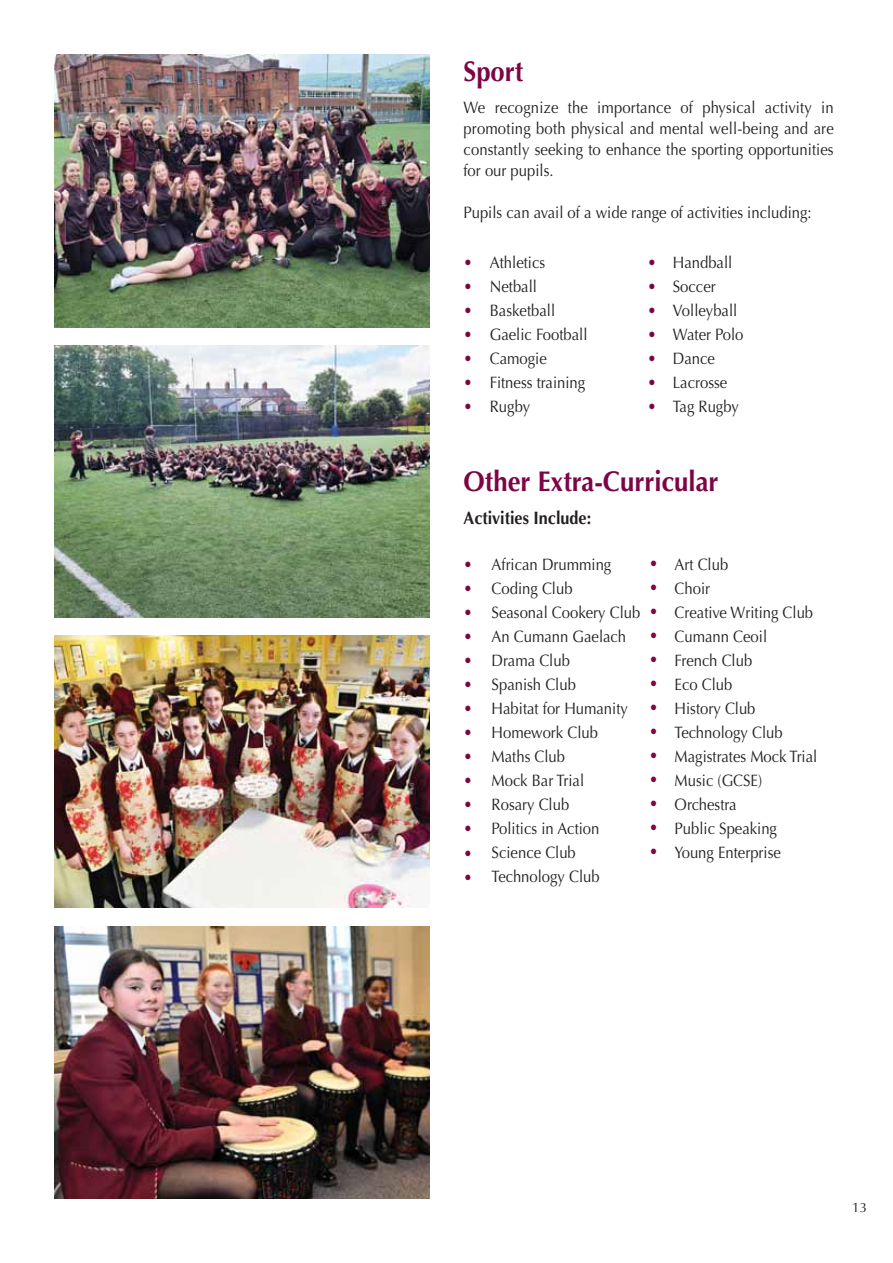
<style>
.page{position:relative;width:893px;height:1263px;background:#fff}
.page>*{position:absolute;margin:0;border:0;box-sizing:border-box;transform-origin:0 0}
.t1{font:700 28.5px "Optima";color:#7e0443;scale:.9 1}
.t2{font:700 18px "Optima";color:#231f20;scale:.9 1}
.t3{font:16.5px/24px "Optima";color:#231f20;scale:.9 1}
.t4{font:16.5px/24px "Optima";color:#7e0443;text-align:justify;scale:.9 1}
.t5{font:13.5px "Optima";color:#231f20}
</style>
<div class="page">
<img style="left:55px;top:55px;width:374px;height:272px">
<img style="left:55px;top:345px;width:374px;height:273px">
<img style="left:55px;top:635px;width:374px;height:272px">
<img style="left:55px;top:926px;width:374px;height:272px">
<h1 class="t1" style="left:463px;top:60px;width:68px">Sport</h1>
<p class="t3" style="left:463px;top:98px;width:413px;line-height:21px;text-align:justify">We recognize the importance of physical activity in promoting both physical and mental well-being and are constantly seeking to enhance the sporting opportunities for our pupils.</p>
<p class="t3" style="left:463px;top:202px;width:388px">Pupils can avail of a wide range of activities including:</p>
<p class="t4" style="left:463px;top:251px;width:11px">• • • • • • •</p>
<p class="t4" style="left:647px;top:252px;width:11px">• • • • • • •</p>
<p class="t3" style="left:489px;top:251px;width:110px">Athletics<br>Netball<br>Basketball<br>Gaelic Football<br>Camogie<br>Fitness training<br>Rugby</p>
<p class="t3" style="left:672px;top:251px;width:80px">Handball<br>Soccer<br>Volleyball<br>Water Polo<br>Dance<br>Lacrosse<br>Tag Rugby</p>
<h1 class="t1" style="left:463px;top:470px;width:285px">Other Extra-Curricular</h1>
<p class="t2" style="left:463px;top:511px;width:143px">Activities Include:</p>
<p class="t4" style="left:463px;top:554px;width:11px">• • • • • • • • • • • • • •</p>
<p class="t4" style="left:649px;top:553px;width:11px">• • • • • • • • • • • • •</p>
<p class="t3" style="left:491px;top:554px;width:167px">African Drumming<br>Coding Club<br>Seasonal Cookery Club<br>An Cumann Gaelach<br>Drama Club<br>Spanish Club<br>Habitat for Humanity<br>Homework Club<br>Maths Club<br>Mock Bar Trial<br>Rosary Club<br>Politics in Action<br>Science Club<br>Technology Club</p>
<p class="t3" style="left:674px;top:554px;width:160px">Art Club<br>Choir<br>Creative Writing Club<br>Cumann Ceoil<br>French Club<br>Eco Club<br>History Club<br>Technology Club<br>Magistrates Mock Trial<br>Music (GCSE)<br>Orchestra<br>Public Speaking<br>Young Enterprise</p>
<p class="t5" style="left:852px;top:1201px;width:17px">13</p>
</div>
